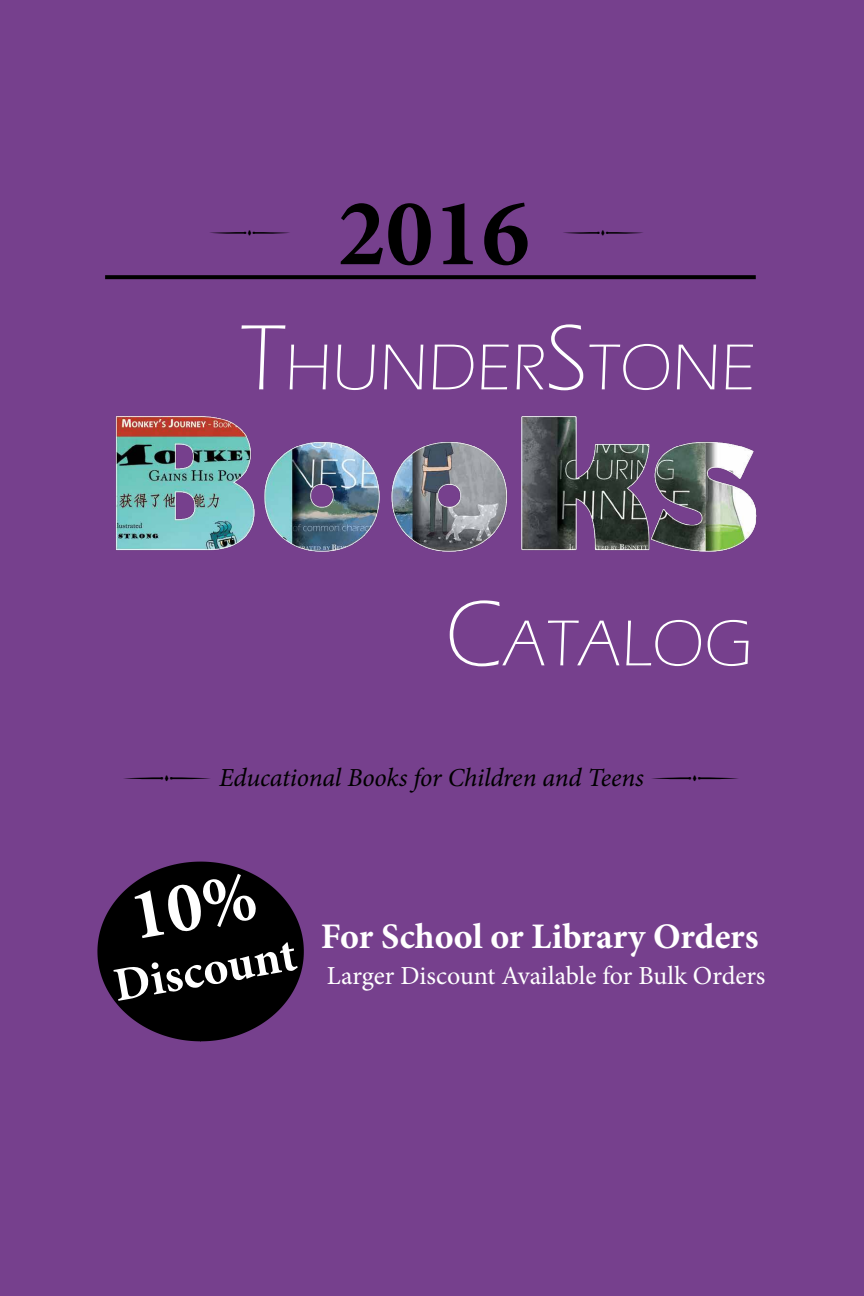
<style>
.page{position:relative;width:864px;height:1296px;background:#76408d}
.page>*{position:absolute;margin:0;border:0;box-sizing:border-box;transform-origin:0 0}
.t1{font:700 96px "Minion Pro";color:#000}
.t2{font:300 67.2px "Eras ITC";color:#fff}
.t3{font:700 48px "Minion Pro";color:#fff}
.t4{font:700 36px "Minion Pro";color:#fff}
.t5{font:26px "Minion Pro";color:#fff}
.t6{font:italic 26px "Minion Pro";letter-spacing:-.005em;color:#000}
.s1{font-size:96px}
</style>
<div class="page">
<img style="left:115px;top:416px;width:642px;height:136px">
<svg style="left:105px;top:275px;width:651px;height:4px;background:#050206"></svg>
<svg style="left:97px;top:861px;width:207px;height:181px"></svg>
<h1 class="t1" style="left:338px;top:166px;width:193px">2016</h1>
<h2 class="t2" style="left:240px;top:330px;width:518px"><span class="s1">T</span>HUNDER<span class="s1">S</span>TONE</h2>
<h2 class="t2" style="left:445px;top:606px;width:310px"><span class="s1">C</span>ATALOG</h2>
<p class="t6" style="left:219px;top:760px;width:426px">Educational Books for Children and Teens</p>
<h3 class="t3" style="left:108px;top:953px;width:186px;rotate:-10deg">Discount</h3>
<h3 class="t4" style="left:321px;top:911px;width:439px">For School or Library Orders</h3>
<p class="t5" style="left:327px;top:958px;width:440px">Larger Discount Available for Bulk Orders</p>
</div>
